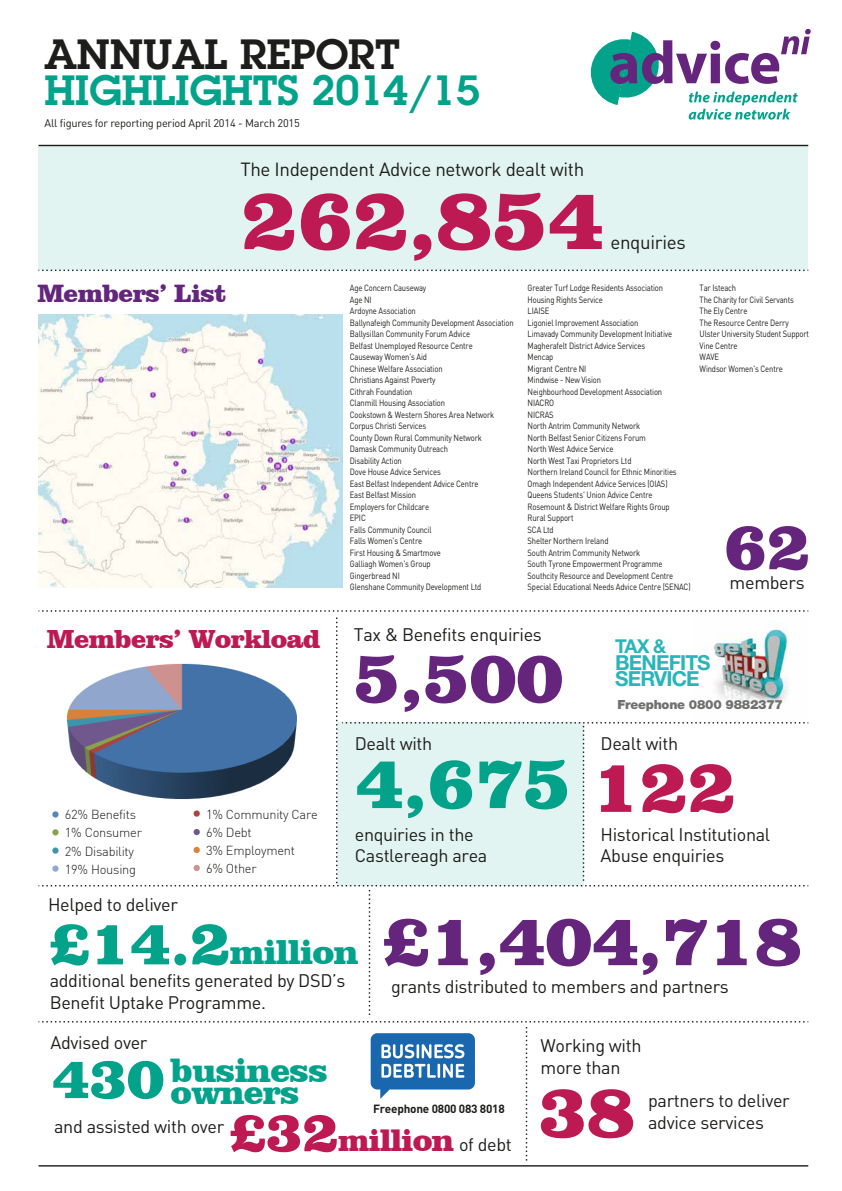
<style>
.page{position:relative;width:842px;height:1191px;background:#fff}
.page>*{position:absolute;margin:0;border:0;box-sizing:border-box;transform-origin:0 0}
.t1{font:900 88.9px "Clarendon BT";letter-spacing:-.02em;color:#bd1a54}
.t2{font:900 76.3px "Clarendon BT";color:#03a28b}
.t3{font:900 76.3px "Clarendon BT";color:#bd1a54}
.t4{font:900 74.3px "Clarendon BT";letter-spacing:-.02em;color:#65257d}
.t5{font:900 68.9px "Clarendon BT";color:#65257d}
.t6{font:600 41.4px "Lubalin Graph";color:#03a28b}
.t7{font:600 41.4px "Lubalin Graph";color:#1d1d1b}
.t8{font:900 35.5px "Clarendon BT";letter-spacing:-.02em;color:#03a28b}
.t9{font:900 34.8px "Clarendon BT";letter-spacing:-.02em;color:#03a28b}
.t10{font:900 32.1px "Clarendon BT";letter-spacing:-.02em;color:#bd1a54}
.t11{font:900 26.8px "Clarendon BT";letter-spacing:-.02em;color:#bd1a54}
.t12{font:900 25.8px "Clarendon BT";letter-spacing:-.02em;color:#65257d}
.t13{font:700 20.7px/16px "Helvetica Neue";letter-spacing:-.04em;color:#2ab5ba}
.t14{font:700 19.1px "Helvetica Neue";color:#2ab5ba}
.t15{font:18.8px "DIN";letter-spacing:-.02em;color:#1d1d1b}
.t16{font:18px/21.6px "DIN";letter-spacing:-.02em;color:#1d1d1b}
.t17{font:300 12.8px/18.2px "DIN";letter-spacing:-.02em;color:#1d1d1b}
.t18{font:900 12.6px "Helvetica Neue";letter-spacing:-.02em;color:#70706f}
.t19{font:700 11.8px "DIN";letter-spacing:-.02em;color:#1d1d1b}
.t20{font:11px "DIN";letter-spacing:-.02em;color:#1d1d1b}
.t21{font:9px/11.5px "DIN";letter-spacing:-.02em;color:#1d1d1b;scale:.85 1}
.s1{font-size:64.2px}
.s2{font-size:59.4px}
.s3{font-size:57.9px}
.s4{font-family:"DIN";font-weight:400;font-size:18px;color:#1d1d1b}
</style>
<div class="page">
<div style="left:39px;top:145px;width:769px;height:125px;background:#e1f4f1"></div>
<svg style="left:590px;top:29px;width:221px;height:91px"></svg>
<hr style="left:39px;top:145px;width:769px;height:1px;background:#1d1d1b">
<hr style="left:39px;top:1165px;width:769px;height:1px;background:#1d1d1b">
<svg style="left:39px;top:270px;width:769px;height:1px"></svg>
<img style="left:696px;top:611px;width:109px;height:1px">
<svg style="left:39px;top:610px;width:769px;height:1px"></svg>
<svg style="left:39px;top:617px;width:769px;height:544px"></svg>
<img style="left:38px;top:314px;width:305px;height:273px">
<img style="left:58px;top:650px;width:244px;height:153px">
<h3 class="t7" style="left:45px;top:27px;width:357px">ANNUAL REPORT</h3>
<h3 class="t6" style="left:45px;top:62px;width:437px">HIGHLIGHTS 2014/15</h3>
<p class="t20" style="left:45px;top:116px;width:257px">All figures for reporting period April 2014 - March 2015</p>
<h3 class="t15" style="left:240px;top:157px;width:345px">The Independent Advice network dealt with</h3>
<h1 class="t1" style="left:240px;top:163px;width:366px">262,854</h1>
<h3 class="t15" style="left:610px;top:230px;width:77px">enquiries</h3>
<h3 class="t12" style="left:37px;top:277px;width:191px">Members’ List</h3>
<h3 class="t11" style="left:47px;top:622px;width:275px">Members’ Workload</h3>
<h3 class="t17" style="left:65px;top:805px;width:79px">62% Benefits<br>1% Consumer<br>2% Disability<br>19% Housing</h3>
<h3 class="t17" style="left:206px;top:805px;width:113px">1% Community Care<br>6% Debt<br>3% Employment<br>6% Other</h3>
<h3 class="t16" style="left:48px;top:893px;width:131px">Helped to deliver</h3>
<p class="t21" style="left:350px;top:282px;width:194px">Age Concern Causeway<br>Age NI<br>Ardoyne Association<br>Ballynafeigh Community Development Association<br>Ballysillan Community Forum Advice<br>Belfast Unemployed Resource Centre<br>Causeway Women's Aid<br>Chinese Welfare Association<br>Christians Against Poverty<br>Cithrah Foundation<br>Clanmill Housing Association<br>Cookstown &amp; Western Shores Area Network<br>Corpus Christi Services<br>County Down Rural Community Network<br>Damask Community Outreach<br>Disability Action<br>Dove House Advice Services<br>East Belfast Independent Advice Centre<br>East Belfast Mission<br>Employers for Childcare<br>EPIC<br>Falls Community Council<br>Falls Women's Centre<br>First Housing &amp; Smartmove<br>Galliagh Women's Group<br>Gingerbread NI<br>Glenshane Community Development Ltd</p>
<p class="t21" style="left:528px;top:282px;width:193px">Greater Turf Lodge Residents Association<br>Housing Rights Service<br>LIAISE<br>Ligoniel Improvement Association<br>Limavady Community Development Initiative<br>Magherafelt District Advice Services<br>Mencap<br>Migrant Centre NI<br>Mindwise - New Vision<br>Neighbourhood Development Association<br>NIACRO<br>NICRAS<br>North Antrim Community Network<br>North Belfast Senior Citizens Forum<br>North West Advice Service<br>North West Taxi Proprietors Ltd<br>Northern Ireland Council for Ethnic Minorities<br>Omagh Independent Advice Services (OIAS)<br>Queens Students' Union Advice Centre<br>Rosemount &amp; District Welfare Rights Group<br>Rural Support<br>SCA Ltd<br>Shelter Northern Ireland<br>South Antrim Community Network<br>South Tyrone Empowerment Programme<br>Southcity Resource and Development Centre<br>Special Educational Needs Advice Centre (SENAC)</p>
<p class="t21" style="left:700px;top:282px;width:130px">Tar Isteach<br>The Charity for Civil Servants<br>The Ely Centre<br>The Resource Centre Derry<br>Ulster University Student Support<br>Vine Centre<br>WAVE<br>Windsor Women's Centre</p>
<h3 class="t5" style="left:723px;top:503px;width:89px">62</h3>
<h3 class="t16" style="left:730px;top:571px;width:76px">members</h3>
<h3 class="t16" style="left:354px;top:624px;width:189px">Tax &amp; Benefits enquiries</h3>
<h3 class="t4" style="left:353px;top:630px;width:212px">5,500</h3>
<h3 class="t16" style="left:355px;top:732px;width:79px">Dealt with</h3>
<h2 class="t2" style="left:355px;top:734px;width:218px">4,675</h2>
<h3 class="t16" style="left:355px;top:823px;width:134px">enquiries in the<br>Castlereagh area</h3>
<h3 class="t14" style="left:615px;top:634px;width:53px">TAX &amp;</h3>
<h3 class="t13" style="left:615px;top:653px;width:97px">BENEFITS<br>SERVICE</h3>
<h3 class="t18" style="left:617px;top:697px;width:167px">Freephone 0800 9882377</h3>
<h3 class="t16" style="left:601px;top:732px;width:79px">Dealt with</h3>
<h2 class="t3" style="left:591px;top:738px;width:147px">122</h2>
<h3 class="t16" style="left:601px;top:823px;width:171px">Historical Institutional<br>Abuse enquiries</h3>
<h3 class="t8" style="left:49px;top:930px;width:311px"><span class="s1">£14.2</span>million</h3>
<h3 class="t16" style="left:50px;top:969px;width:297px">additional benefits generated by DSD’s<br>Benefit Uptake Programme.</h3>
<h3 class="t4" style="left:382px;top:893px;width:422px">£1,404,718</h3>
<h3 class="t16" style="left:391px;top:975px;width:339px">grants distributed to members and partners</h3>
<h3 class="t16" style="left:50px;top:1031px;width:99px">Advised over</h3>
<h3 class="t16" style="left:541px;top:1034px;width:102px">Working with more than</h3>
<h3 class="t9" style="left:52px;top:1048px;width:278px"><span class="s2">430</span> business</h3>
<h3 class="t9" style="left:171px;top:1070px;width:131px">owners</h3>
<h2 class="t3" style="left:538px;top:1063px;width:99px">38</h2>
<h3 class="t19" style="left:373px;top:1101px;width:133px">Freephone 0800 083 8018</h3>
<h3 class="t16" style="left:648px;top:1089px;width:143px">partners to deliver advice services</h3>
<h3 class="t10" style="left:229px;top:1120px;width:284px"><span class="s3">£32</span>million <span class="s4">of debt</span></h3>
<h3 class="t16" style="left:54px;top:1115px;width:172px">and assisted with over</h3>
</div>
